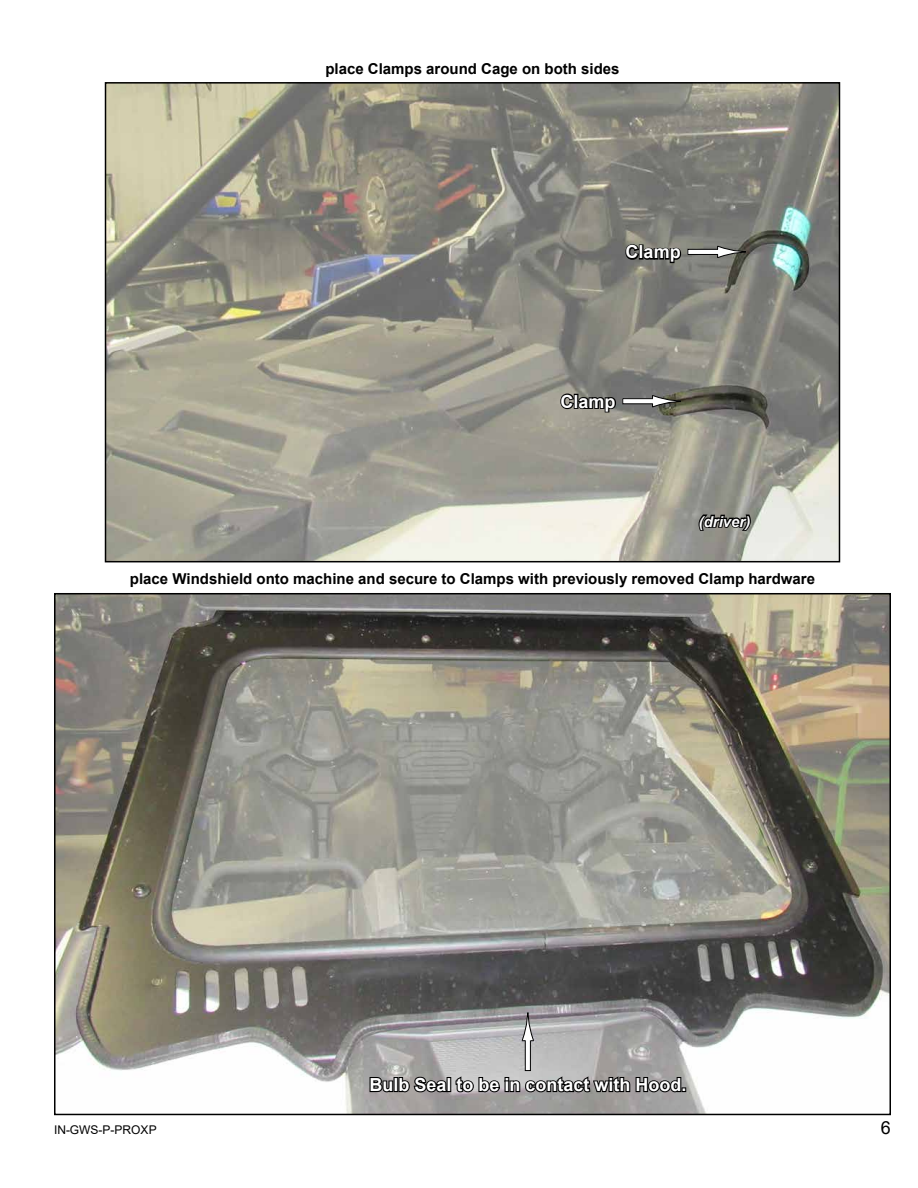
<style>
.page{position:relative;width:918px;height:1188px;background:#fff}
.page>*{position:absolute;margin:0;border:0;box-sizing:border-box;transform-origin:0 0}
.t1{font:700 18px "Arial";color:#fff}
.t2{font:18px "Arial";color:#000}
.t3{font:700 15px "Arial";color:#000}
.t4{font:italic 700 15px "Arial";color:#fff}
.t5{font:12px "Arial";color:#000}
</style>
<div class="page">
<img style="left:57px;top:596px;width:831px;height:516px">
<img style="left:108px;top:85px;width:729px;height:474px">
<div style="left:105px;top:82px;width:735px;height:480px;border:2px solid #000"></div>
<svg style="left:697px;top:513px;width:55px;height:19px"></svg>
<svg style="left:624px;top:240px;width:59px;height:24px"></svg>
<svg style="left:559px;top:389px;width:59px;height:25px"></svg>
<div style="left:623px;top:399px;width:30px;height:5px;background:#fff"></div>
<div style="left:622px;top:398px;width:31px;height:6px;border:1px solid #000"></div>
<svg style="left:652px;top:395px;width:29px;height:13px"></svg>
<div style="left:688px;top:249px;width:30px;height:5px;background:#fff"></div>
<div style="left:687px;top:249px;width:31px;height:6px;border:1px solid #000"></div>
<svg style="left:717px;top:245px;width:29px;height:14px"></svg>
<svg style="left:368px;top:1072px;width:318px;height:24px;background:#686666"></svg>
<div style="left:525px;top:1040px;width:5px;height:31px;background:#fff"></div>
<div style="left:525px;top:1040px;width:6px;height:31px;border:1px solid #000"></div>
<svg style="left:521px;top:1013px;width:13px;height:28px"></svg>
<p class="t3" style="left:325px;top:58px;width:296px">place Clamps around Cage on both sides</p>
<p class="t1" style="left:626px;top:239px;width:57px">Clamp</p>
<p class="t1" style="left:561px;top:389px;width:57px">Clamp</p>
<p class="t4" style="left:699px;top:511px;width:53px">(driver)</p>
<p class="t3" style="left:130px;top:569px;width:687px">place Windshield onto machine and secure to Clamps with previously removed Clamp hardware</p>
<p class="t1" style="left:369px;top:1072px;width:319px">Bulb Seal to be in contact with Hood.</p>
<p class="t5" style="left:54px;top:1122px;width:104px">IN-GWS-P-PROXP</p>
<p class="t2" style="left:881px;top:1115px;width:12px">6</p>
</div>
